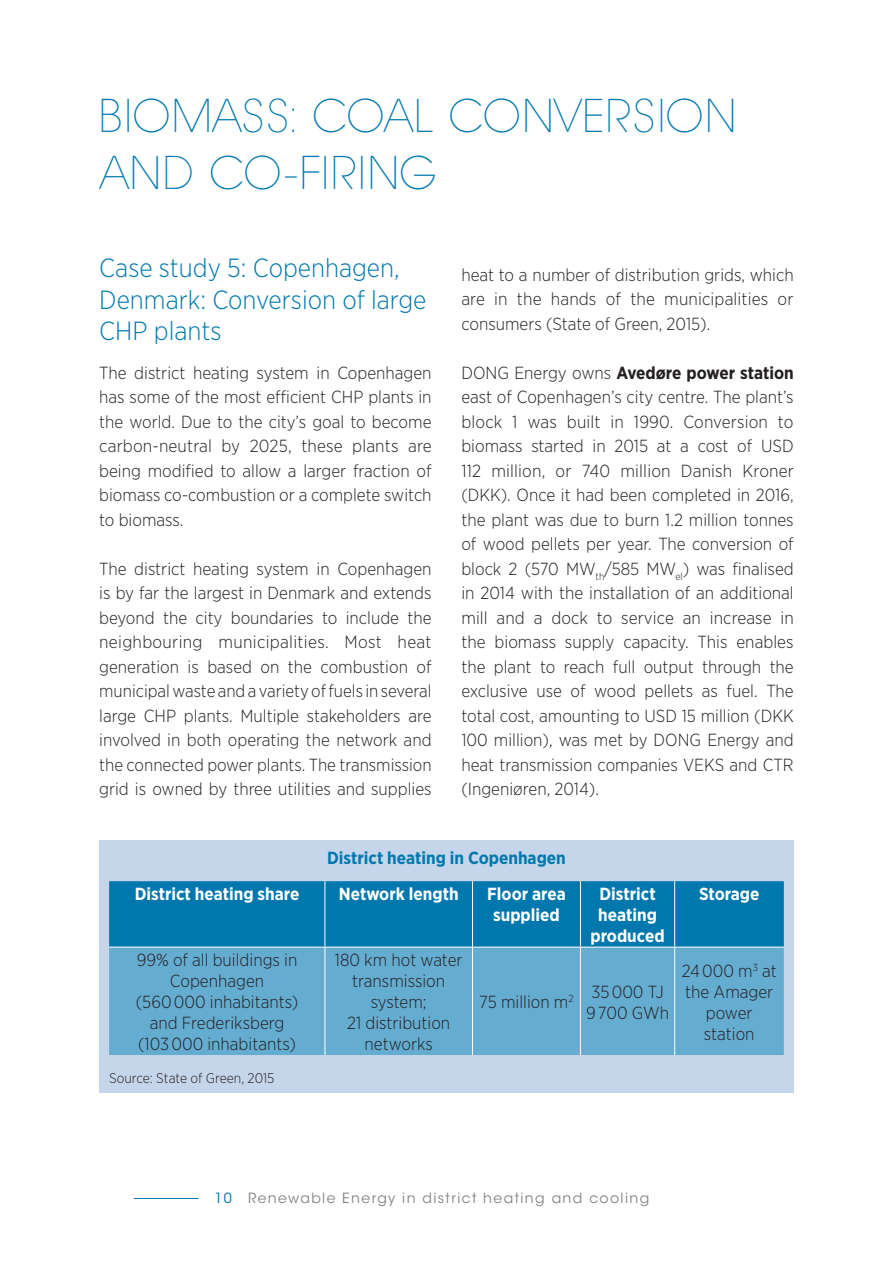
<style>
.page{position:relative;width:893px;height:1265px;background:#fff}
.page>*{position:absolute;margin:0;border:0;box-sizing:border-box;transform-origin:0 0}
.ZÜ-1{font:200 47.25px/56.7px "Avant Garde Two BQ";letter-spacing:.02em;color:#0078ae}
.Zü-1-1{font:300 26.25px/31.5px "Gotham Narrow";color:#0078ae}
.Bodytext-ES{font:300 17.5px/24.5px "Gotham Narrow";color:#231f20;text-align:justify}
.Bodytext-Tabelle{font:300 17.5px/21px "Gotham Narrow";color:#231f20;text-align:center}
.Bodytext-Tabelle-2{font:700 17.5px/21px "Gotham Narrow";color:#fff;text-align:center}
.BU_Tabelle{font:700 17.5px "Gotham Narrow";color:#0078ae}
.t1{font:14px "ITC Avant Garde Std";letter-spacing:.1em;color:#808285}
.Source{font:300 14px "Gotham Narrow";color:#231f20}
.s1{font-family:"Gotham Narrow";font-weight:100}
.s2{font-weight:700}
.s3{color:#0078ae}
</style>
<div class="page">
<hr style="left:134px;top:1198px;width:64px;height:1px;background:#0078ae">
<div style="left:99px;top:840px;width:695px;height:253px;background:#c6d6ea"></div>
<div style="left:109px;top:881px;width:675px;height:66px;background:#0078ae"></div>
<div style="left:109px;top:948px;width:675px;height:107px;background:#65acd1"></div>
<hr style="left:324px;top:881px;width:1px;height:66px;background:#fff">
<hr style="left:472px;top:881px;width:1px;height:66px;background:#fff">
<hr style="left:580px;top:881px;width:1px;height:66px;background:#fff">
<hr style="left:674px;top:881px;width:1px;height:66px;background:#fff">
<hr style="left:109px;top:947px;width:216px;height:1px;background:#fff">
<hr style="left:325px;top:947px;width:148px;height:1px;background:#fff">
<hr style="left:324px;top:948px;width:1px;height:107px;background:#fff">
<hr style="left:472px;top:947px;width:108px;height:1px;background:#fff">
<hr style="left:472px;top:948px;width:1px;height:107px;background:#fff">
<hr style="left:580px;top:947px;width:95px;height:1px;background:#fff">
<hr style="left:580px;top:948px;width:1px;height:107px;background:#fff">
<hr style="left:675px;top:947px;width:109px;height:1px;background:#fff">
<hr style="left:674px;top:948px;width:1px;height:107px;background:#fff">
<p class="ZÜ-1" style="left:99px;top:88px;width:638px">BIOMASS<span class="s1">:</span> COAL CONVERSION<br>AND CO-FIRING</p>
<p class="Zü-1-1" style="left:99px;top:252px;width:329px">Case study 5: Copenhagen,<br>Denmark: Conversion of large<br>CHP plants</p>
<p class="Bodytext-ES" style="left:99px;top:360px;width:334px">The district heating system in Copenhagen has some of the most efficient CHP plants in the world. Due to the city’s goal to become carbon-neutral by 2025, these plants are being modified to allow a larger fraction of biomass co-combustion or a complete switch to biomass.</p>
<p class="Bodytext-ES" style="left:99px;top:556px;width:334px">The district heating system in Copenhagen is by far the largest in Denmark and extends beyond the city boundaries to include the neighbouring municipalities. Most heat generation is based on the combustion of municipal waste and a variety of fuels in several large CHP plants. Multiple stakeholders are involved in both operating the network and the connected power plants. The transmission grid is owned by three utilities and supplies</p>
<p class="Bodytext-ES" style="left:461px;top:262px;width:334px">heat to a number of distribution grids, which are in the hands of the municipalities or consumers (State of Green, 2015).</p>
<p class="Bodytext-ES" style="left:461px;top:360px;width:334px">DONG Energy owns <span class="s2">Avedøre power station </span>east of Copenhagen’s city centre. The plant’s block 1 was built in 1990. Conversion to biomass started in 2015 at a cost of USD 112 million, or 740 million Danish Kroner (DKK). Once it had been completed in 2016, the plant was due to burn 1.2 million tonnes of wood pellets per year. The conversion of block 2 (570 MW<sub>th</sub>/585 MW<sub>el</sub>) was finalised in 2014 with the installation of an additional mill and a dock to service an increase in the biomass supply capacity. This enables the plant to reach full output through the exclusive use of wood pellets as fuel. The total cost, amounting to USD 15 million (DKK 100 million), was met by DONG Energy and heat transmission companies VEKS and CTR (Ingeniøren, 2014).</p>
<p class="BU_Tabelle" style="left:327px;top:847px;width:240px">District heating in Copenhagen</p>
<p class="Bodytext-Tabelle-2" style="left:135px;top:883px;width:166px">District heating share</p>
<p class="Bodytext-Tabelle-2" style="left:339px;top:883px;width:121px">Network length</p>
<p class="Bodytext-Tabelle-2" style="left:487px;top:883px;width:80px">Floor area supplied</p>
<p class="Bodytext-Tabelle-2" style="left:590px;top:883px;width:76px">District heating produced</p>
<p class="Bodytext-Tabelle-2" style="left:699px;top:883px;width:62px">Storage</p>
<p class="Bodytext-Tabelle" style="left:136px;top:949px;width:164px">99% of all buildings in<br>Copenhagen<br>(560 000 inhabitants) and Frederiksberg (103 000 inhabitants)</p>
<p class="Bodytext-Tabelle" style="left:335px;top:949px;width:129px">180 km hot water transmission system;<br>21 distribution networks</p>
<p class="Bodytext-Tabelle" style="left:682px;top:959px;width:97px">24 000 m<sup>3</sup> at the Amager power station</p>
<p class="Bodytext-Tabelle" style="left:479px;top:991px;width:96px">75 million m<sup>2</sup></p>
<p class="Bodytext-Tabelle" style="left:586px;top:980px;width:84px">35 000 TJ<br>9 700 GWh</p>
<p class="Source" style="left:109px;top:1070px;width:167px">Source: State of Green, 2015</p>
<p class="t1" style="left:214px;top:1190px;width:436px"><span class="s3">10</span> Renewable Energy in district heating and cooling</p>
</div>
